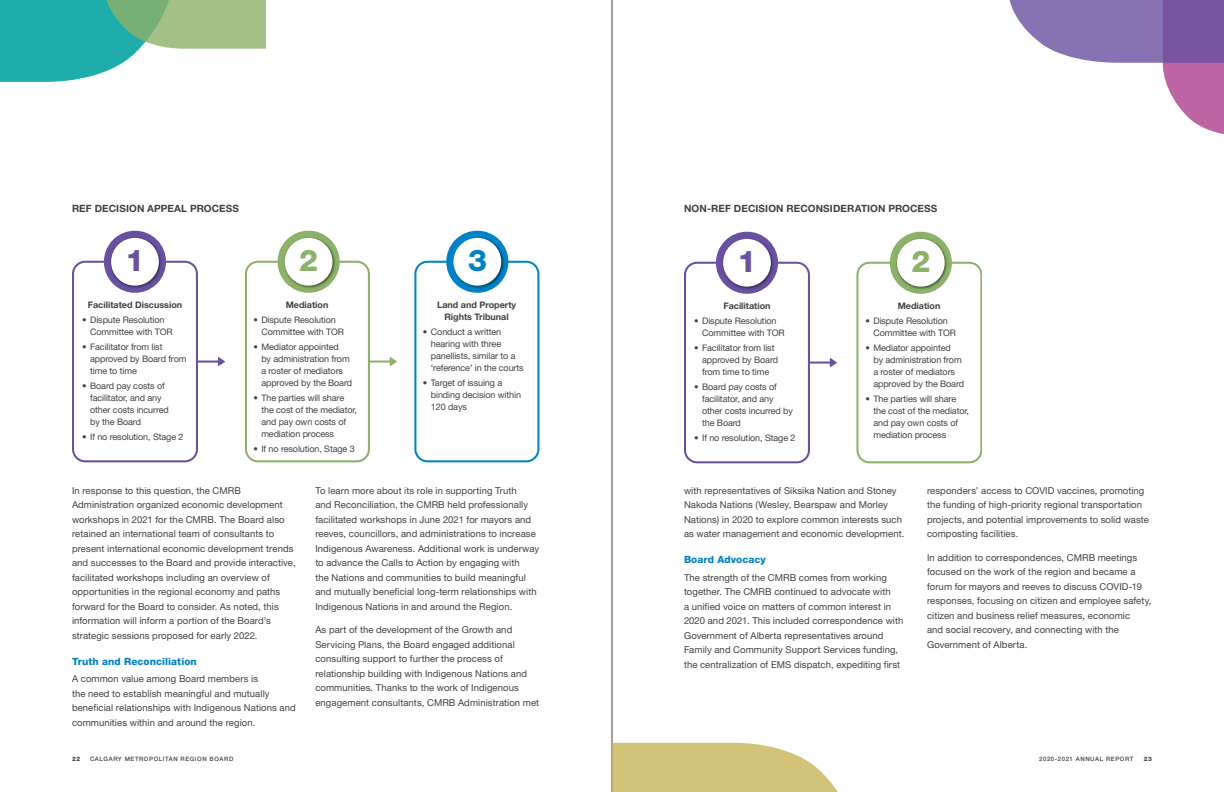
<style>
.page{position:relative;width:1224px;height:792px;background:#fff}
.page>*{position:absolute;margin:0;border:0;box-sizing:border-box;transform-origin:0 0}
.t1{font:30px "Helvetica Neue LT 85 Hv";color:#6950a1}
.t2{font:30px "Helvetica Neue LT 85 Hv";color:#8cb169}
.t3{font:30px "Helvetica Neue LT 85 Hv";color:#0082c6}
.t4{font:10px "Helvetica Neue LT 75 Bd";letter-spacing:.01em;color:#414042}
.t5{font:10px "Helvetica Neue LT 85 Hv";letter-spacing:.01em;color:#0082c6}
.t6{font:9.5px/14.5px "Helvetica Neue LT 55 Rm";letter-spacing:.01em;color:#414042}
.t7{font:9px/12px "Helvetica Neue LT 55 Rm";letter-spacing:-.01em;color:#414042}
.t8{font:9px/12px "Helvetica Neue LT 75 Bd";color:#414042;text-align:center}
.t9{font:6px "Helvetica Neue LT 65 Md";letter-spacing:.1em;color:#414042}
.t10{font:6px "Helvetica Neue LT 85 Hv";color:#414042}
</style>
<div class="page">
<hr style="left:612px;top:0;width:1px;height:792px;background:#414042">
<div style="left:414px;top:261px;width:125px;height:201px;border:2px solid #0082c6;border-radius:12px"></div>
<div style="left:245px;top:261px;width:125px;height:201px;border:2px solid #8cb169;border-radius:12px"></div>
<svg style="left:275px;top:231px;width:68px;height:62px"></svg>
<svg style="left:443px;top:231px;width:68px;height:62px"></svg>
<div style="left:72px;top:261px;width:126px;height:201px;border:2px solid #6950a1;border-radius:12px"></div>
<svg style="left:101px;top:231px;width:68px;height:62px"></svg>
<img style="left:109px;top:236px;width:54px;height:54px">
<div style="left:111px;top:238px;width:48px;height:48px;background:#fff;border-radius:50%"></div>
<img style="left:283px;top:236px;width:54px;height:54px">
<div style="left:285px;top:238px;width:48px;height:48px;background:#fff;border-radius:50%"></div>
<img style="left:451px;top:236px;width:54px;height:54px">
<div style="left:453px;top:238px;width:48px;height:48px;background:#fff;border-radius:50%"></div>
<hr style="left:197px;top:361px;width:23px;height:2px;background:#6950a1">
<svg style="left:218px;top:357px;width:7px;height:9px"></svg>
<hr style="left:369px;top:361px;width:23px;height:2px;background:#8cb169">
<svg style="left:390px;top:357px;width:7px;height:9px"></svg>
<div style="left:856px;top:262px;width:126px;height:201px;border:2px solid #8cb169;border-radius:12px"></div>
<svg style="left:887px;top:232px;width:68px;height:62px"></svg>
<div style="left:684px;top:262px;width:126px;height:201px;border:2px solid #6950a1;border-radius:12px"></div>
<svg style="left:713px;top:232px;width:68px;height:62px"></svg>
<hr style="left:809px;top:362px;width:23px;height:2px;background:#6950a1">
<svg style="left:830px;top:358px;width:7px;height:9px"></svg>
<img style="left:721px;top:237px;width:54px;height:54px">
<div style="left:723px;top:239px;width:48px;height:48px;background:#fff;border-radius:50%"></div>
<img style="left:895px;top:237px;width:54px;height:54px">
<div style="left:897px;top:239px;width:48px;height:48px;background:#fff;border-radius:50%"></div>
<svg style="left:0;top:0;width:266px;height:82px"></svg>
<svg style="left:611px;top:742px;width:227px;height:50px;background:#d7cb8a"></svg>
<svg style="left:1009px;top:0;width:215px;height:135px"></svg>
<p class="t4" style="left:72px;top:202px;width:169px">REF DECISION APPEAL PROCESS</p>
<p class="t4" style="left:684px;top:202px;width:255px">NON-REF DECISION RECONSIDERATION PROCESS</p>
<h1 class="t1" style="left:126px;top:243px;width:20px">1</h1>
<h1 class="t2" style="left:299px;top:243px;width:20px">2</h1>
<h1 class="t3" style="left:468px;top:243px;width:20px">3</h1>
<p class="t8" style="left:88px;top:298px;width:96px">Facilitated Discussion</p>
<p class="t7" style="left:90px;top:313px;width:84px;text-indent:-8px">• Dispute Resolution<br>Committee with TOR</p>
<p class="t7" style="left:90px;top:340px;width:98px;text-indent:-8px">• Facilitator from list approved by Board from time to time</p>
<p class="t7" style="left:90px;top:379px;width:80px;text-indent:-8px">• Board pay costs of facilitator, and any other costs incurred by the Board</p>
<p class="t7" style="left:82px;top:430px;width:103px">• If no resolution, Stage 2</p>
<p class="t8" style="left:286px;top:298px;width:44px">Mediation</p>
<p class="t7" style="left:261px;top:313px;width:84px;text-indent:-8px">• Dispute Resolution<br>Committee with TOR</p>
<p class="t7" style="left:261px;top:340px;width:92px;text-indent:-8px">• Mediator appointed<br>by administration from a roster of mediators approved by the Board</p>
<p class="t7" style="left:261px;top:391px;width:97px;text-indent:-8px">• The parties will share the cost of the mediator, and pay own costs of mediation process</p>
<p class="t7" style="left:253px;top:442px;width:103px">• If no resolution, Stage 3</p>
<p class="t8" style="left:437px;top:298px;width:81px">Land and Property<br>Rights Tribunal</p>
<p class="t7" style="left:431px;top:325px;width:94px;text-indent:-8px">• Conduct a written hearing with three panellists, similar to a ‘reference’ in the courts</p>
<p class="t7" style="left:431px;top:376px;width:92px;text-indent:-8px">• Target of issuing a binding decision within<br>120 days</p>
<p class="t6" style="left:72px;top:483px;width:225px">In response to this question, the CMRB Administration organized economic development workshops in 2021 for the CMRB. The Board also retained an international team of consultants to present international economic development trends and successes to the Board and provide interactive, facilitated workshops including an overview of opportunities in the regional economy and paths forward for the Board to consider. As noted, this information will inform a portion of the Board’s strategic sessions proposed for early 2022.</p>
<p class="t5" style="left:72px;top:655px;width:126px">Truth and Reconciliation</p>
<p class="t6" style="left:72px;top:671px;width:225px">A common value among Board members is<br>the need to establish meaningful and mutually beneficial relationships with Indigenous Nations and communities within and around the region.</p>
<p class="t6" style="left:315px;top:483px;width:225px">To learn more about its role in supporting Truth<br>and Reconciliation, the CMRB held professionally facilitated workshops in June 2021 for mayors and reeves, councillors, and administrations to increase Indigenous Awareness. Additional work is underway to advance the Calls to Action by engaging with<br>the Nations and communities to build meaningful and mutually beneficial long-term relationships with Indigenous Nations in and around the Region.</p>
<p class="t6" style="left:315px;top:622px;width:225px">As part of the development of the Growth and Servicing Plans, the Board engaged additional consulting support to further the process of relationship building with Indigenous Nations and communities. Thanks to the work of Indigenous engagement consultants, CMRB Administration met</p>
<h1 class="t1" style="left:738px;top:244px;width:20px">1</h1>
<h1 class="t2" style="left:911px;top:244px;width:20px">2</h1>
<p class="t8" style="left:723px;top:299px;width:49px">Facilitation</p>
<p class="t7" style="left:702px;top:314px;width:84px;text-indent:-8px">• Dispute Resolution<br>Committee with TOR</p>
<p class="t7" style="left:702px;top:341px;width:77px;text-indent:-8px">• Facilitator from list approved by Board from time to time</p>
<p class="t7" style="left:702px;top:380px;width:92px;text-indent:-8px">• Board pay costs of facilitator, and any other costs incurred by the Board</p>
<p class="t7" style="left:694px;top:431px;width:103px">• If no resolution, Stage 2</p>
<p class="t8" style="left:898px;top:299px;width:44px">Mediation</p>
<p class="t7" style="left:873px;top:314px;width:84px;text-indent:-8px">• Dispute Resolution<br>Committee with TOR</p>
<p class="t7" style="left:873px;top:341px;width:92px;text-indent:-8px">• Mediator appointed<br>by administration from a roster of mediators approved by the Board</p>
<p class="t7" style="left:873px;top:392px;width:97px;text-indent:-8px">• The parties will share the cost of the mediator, and pay own costs of mediation process</p>
<p class="t6" style="left:684px;top:483px;width:222px">with representatives of Siksika Nation and Stoney Nakoda Nations (Wesley, Bearspaw and Morley Nations) in 2020 to explore common interests such as water management and economic development.</p>
<p class="t5" style="left:684px;top:554px;width:83px">Board Advocacy</p>
<p class="t6" style="left:684px;top:570px;width:221px">The strength of the CMRB comes from working together. The CMRB continued to advocate with<br>a unified voice on matters of common interest in 2020 and 2021. This included correspondence with Government of Alberta representatives around Family and Community Support Services funding, the centralization of EMS dispatch, expediting first</p>
<p class="t6" style="left:927px;top:483px;width:224px">responders’ access to COVID vaccines, promoting the funding of high-priority regional transportation projects, and potential improvements to solid waste composting facilities.</p>
<p class="t6" style="left:927px;top:550px;width:226px">In addition to correspondences, CMRB meetings focused on the work of the region and became a forum for mayors and reeves to discuss COVID-19 responses, focusing on citizen and employee safety, citizen and business relief measures, economic<br>and social recovery, and connecting with the Government of Alberta.</p>
<p class="t10" style="left:72px;top:755px;width:10px">22</p>
<p class="t9" style="left:90px;top:755px;width:145px">CALGARY METROPOLITAN REGION BOARD</p>
<p class="t9" style="left:1039px;top:755px;width:96px">2020-2021 ANNUAL REPORT</p>
<p class="t10" style="left:1144px;top:755px;width:10px">23</p>
</div>
